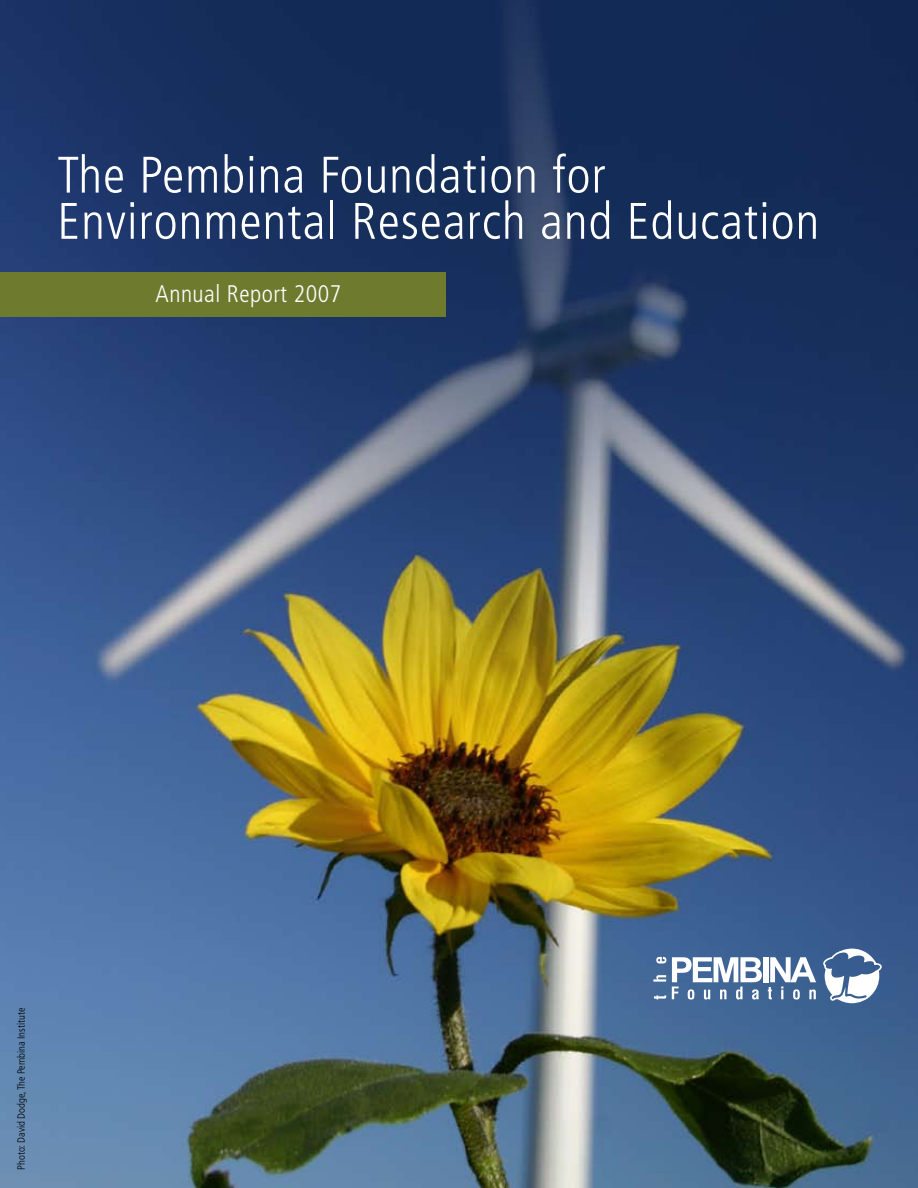
<style>
.page{position:relative;width:918px;height:1188px;background:#fff}
.page>*{position:absolute;margin:0;border:0;box-sizing:border-box;transform-origin:0 0}
.t1{font:300 condensed 51.3px/46.2px "Frutiger";letter-spacing:.02em;color:#fff}
.t2{font:300 condensed 24px "Frutiger";letter-spacing:.02em;color:#fff}
.t3{font:300 condensed 10.5px "Frutiger";color:#000}
</style>
<div class="page">
<img style="left:0;top:0;width:918px;height:1188px">
<div style="left:0;top:272px;width:446px;height:45px;background:#6e7b2f"></div>
<div style="left:763px;top:957px;width:5px;height:25px;background:#fff"></div>
<svg style="left:672px;top:957px;width:90px;height:43px"></svg>
<svg style="left:768px;top:957px;width:48px;height:43px"></svg>
<svg style="left:654px;top:995px;width:12px;height:4px"></svg>
<svg style="left:653px;top:975px;width:13px;height:7px"></svg>
<svg style="left:656px;top:957px;width:10px;height:7px"></svg>
<svg style="left:822px;top:949px;width:60px;height:59px"></svg>
<p class="t1" style="left:57px;top:153px;width:763px">The Pembina Foundation for<br>Environmental Research and Education</p>
<p class="t2" style="left:156px;top:280px;width:187px">Annual Report 2007</p>
<p class="t3" style="left:15px;top:1170px;width:164px;rotate:-90deg">Photo: David Dodge, The Pembina Institute</p>
</div>
